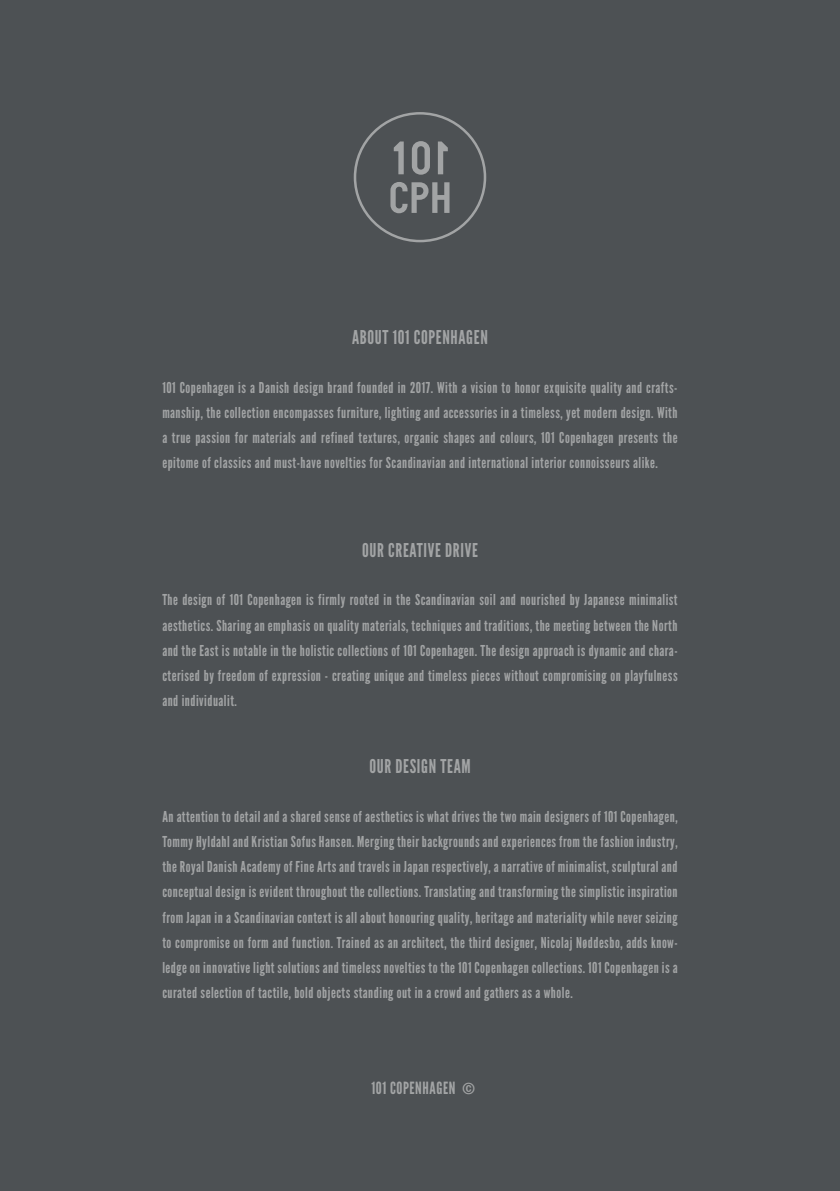
<style>
.page{position:relative;width:840px;height:1191px;background:#fff}
.page>*{position:absolute;margin:0;border:0;box-sizing:border-box;transform-origin:0 0}
.t1{font:19px "League Gothic";letter-spacing:.035em;color:#a2a4a5}
.t2{font:16.8px "League Gothic";letter-spacing:.035em;color:#a2a4a5}
.t3{font:15px/25.2px "League Gothic";letter-spacing:.035em;color:#a2a4a5;text-align:justify}
.s1{font-family:"Franklin Gothic";font-weight:500;font-stretch:condensed}
</style>
<div class="page">
<div style="left:0;top:0;width:839px;height:1191px;background:#4d5154"></div>
<svg style="left:353px;top:112px;width:133px;height:130px"></svg>
<p class="t1" style="left:352px;top:326px;width:137px">ABOUT 101 COPENHAGEN</p>
<p class="t3" style="left:162px;top:375px;width:516px">101 Copenhagen is a Danish design brand founded in 2017. With a vision to honor exquisite quality and crafts&shy;manship, the collection encompasses furniture, lighting and accessories in a timeless, yet modern design. With a true passion for materials and refined textures, organic shapes and colours, 101 Copenhagen presents the epitome of classics and must-have novelties for Scandinavian and international interior connoisseurs alike.</p>
<p class="t1" style="left:362px;top:538px;width:117px">OUR CREATIVE DRIVE</p>
<p class="t3" style="left:162px;top:587px;width:516px">The design of 101 Copenhagen is firmly rooted in the Scandinavian soil and nourished by Japanese minimalist aesthetics. Sharing an emphasis on quality materials, techniques and traditions, the meeting between the North and the East is notable in the holistic collections of 101 Copenhagen. The design approach is dynamic and chara&shy;cterised by freedom of expression - creating unique and timeless pieces without compromising on playfulness and individualit.</p>
<p class="t1" style="left:369px;top:755px;width:103px">OUR DESIGN TEAM</p>
<p class="t3" style="left:162px;top:804px;width:516px">An attention to detail and a shared sense of aesthetics is what drives the two main designers of 101 Copenhagen, Tommy Hyldahl and Kristian Sofus Hansen. Merging their backgrounds and experiences from the fashion industry, the Royal Danish Academy of Fine Arts and travels in Japan respectively, a narrative of minimalist, sculptural and conceptual design is evident throughout the collections. Translating and transforming the simplistic inspiration from Japan in a Scandinavian context is all about honouring quality, heritage and materiality while never seizing to compromise on form and function. Trained as an architect, the third designer, Nicolaj Nøddesbo, adds know&shy;ledge on innovative light solutions and timeless novelties to the 101 Copenhagen collections. 101 Copenhagen is a curated selection of tactile, bold objects standing out in a crowd and gathers as a whole.</p>
<p class="t2" style="left:371px;top:1078px;width:105px">101 COPENHAGEN <span class="s1">©</span></p>
</div>
